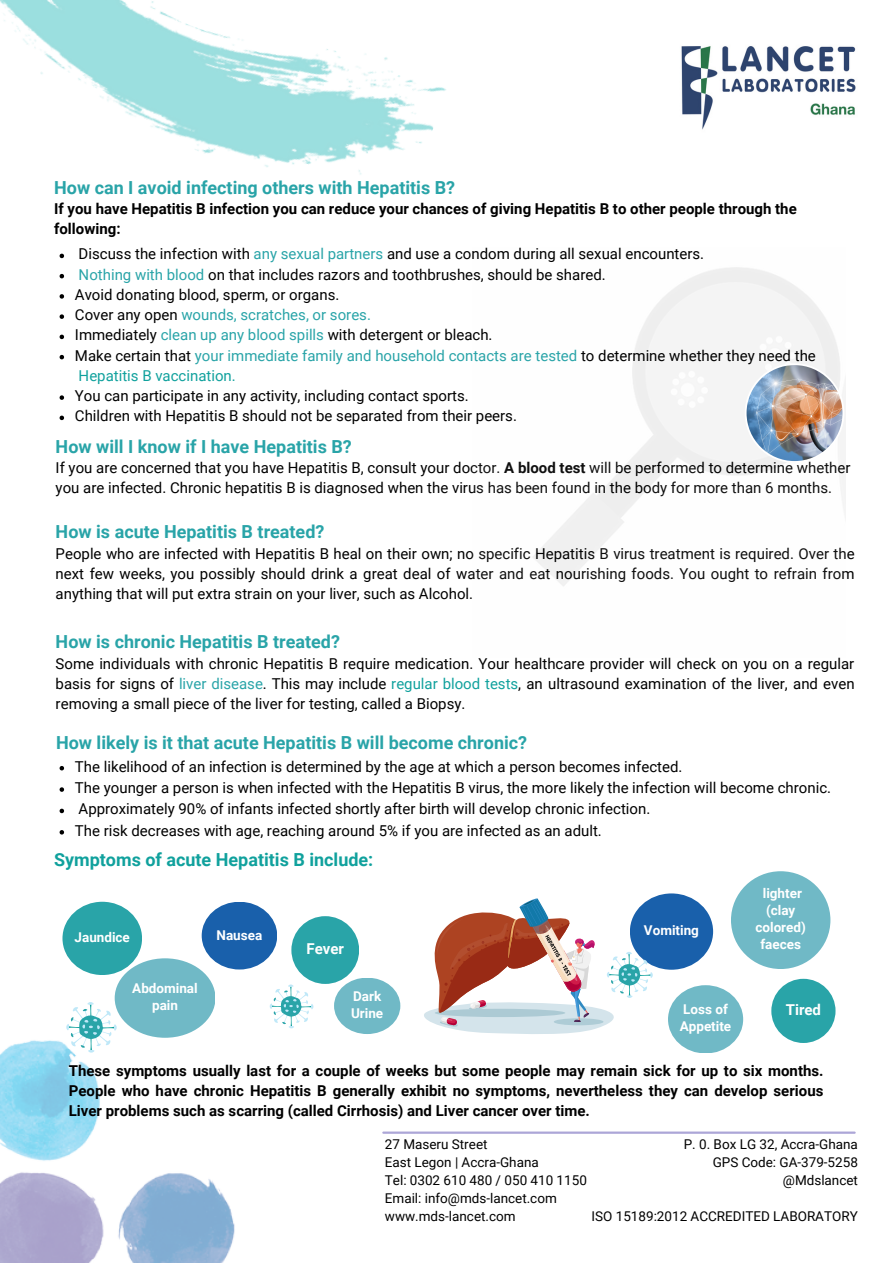
<style>
.page{position:relative;width:893px;height:1264px;background:#fff}
.page>*{position:absolute;margin:0;border:0;box-sizing:border-box;transform-origin:0 0}
.t1{font:700 18px "Roboto";color:#29a4a8}
.t2{font:700 18px "Roboto";color:#10a19d}
.t3{font:15px/20.2px "Roboto";color:#000;text-align:justify}
.t4{font:700 15px/20.2px "Roboto";color:#000}
.t5{font:15px/20.2px "Roboto";color:#29a4a8}
.t6{font:700 15px "Roboto";color:#fff}
.t7{font:13.5px "Roboto";color:#000}
.t8{font:700 13.5px/16.8px "Roboto";color:#fff;text-align:center}
.s1{color:#29a4a8}
.s2{color:#000}
.s3{color:#10a19d}
.s4{font-weight:700}
</style>
<div class="page">
<hr style="left:383px;top:1131px;width:471px;height:2px;background:#aca6d7">
<img style="left:0;top:1037px;width:235px;height:225px">
<img style="left:0;top:0;width:446px;height:175px">
<svg style="left:66px;top:1002px;width:51px;height:50px"></svg>
<div style="left:291px;top:916px;width:68px;height:67px;background:#29a4a8;border-radius:50%"></div>
<div style="left:771px;top:978px;width:64px;height:64px;background:#29a4a8;border-radius:50%"></div>
<div style="left:668px;top:985px;width:75px;height:68px;background:#70b9c6;border-radius:50%"></div>
<div style="left:115px;top:958px;width:100px;height:79px;background:#70b9c6;border-radius:50%"></div>
<div style="left:202px;top:901px;width:75px;height:68px;background:#1960ab;border-radius:50%"></div>
<div style="left:629px;top:893px;width:84px;height:76px;background:#1960ab;border-radius:50%"></div>
<div style="left:334px;top:977px;width:66px;height:57px;background:#70b9c6;border-radius:50%"></div>
<div style="left:731px;top:871px;width:99px;height:97px;background:#70b9c6;border-radius:50%"></div>
<div style="left:62px;top:901px;width:80px;height:73px;background:#29a4a8;border-radius:50%"></div>
<svg style="left:269px;top:984px;width:44px;height:44px"></svg>
<svg style="left:424px;top:898px;width:228px;height:136px"></svg>
<svg style="left:60px;top:254px;width:4px;height:4px"></svg>
<svg style="left:60px;top:274px;width:4px;height:4px"></svg>
<svg style="left:60px;top:294px;width:4px;height:5px"></svg>
<svg style="left:60px;top:314px;width:4px;height:5px"></svg>
<svg style="left:60px;top:334px;width:4px;height:5px"></svg>
<svg style="left:60px;top:355px;width:4px;height:4px"></svg>
<svg style="left:60px;top:395px;width:4px;height:5px"></svg>
<svg style="left:60px;top:415px;width:4px;height:5px"></svg>
<svg style="left:60px;top:766px;width:4px;height:4px"></svg>
<svg style="left:60px;top:787px;width:4px;height:4px"></svg>
<svg style="left:60px;top:808px;width:4px;height:5px"></svg>
<svg style="left:60px;top:830px;width:4px;height:4px"></svg>
<img style="left:744px;top:363px;width:100px;height:100px">
<img style="left:681px;top:46px;width:175px;height:84px">
<p class="t1" style="left:54px;top:177px;width:402px">How can I avoid infecting others with Hepatitis B?</p>
<p class="t4" style="left:54px;top:199px;width:744px">If you have Hepatitis B infection you can reduce your chances of giving Hepatitis B to other people through the following:</p>
<p class="t3" style="left:79px;top:244px;width:627px">Discuss the infection with <span class="s1">any sexual partners</span> and use a condom during all sexual encounters.</p>
<p class="t3" style="left:79px;top:264px;width:528px"><span class="s1">Nothing with blood</span> on that includes razors and toothbrushes, should be shared.</p>
<p class="t3" style="left:75px;top:284px;width:266px">Avoid donating blood, sperm, or organs.</p>
<p class="t5" style="left:75px;top:305px;width:297px"><span class="s2">Cover any open</span> wounds, scratches, or sores.</p>
<p class="t3" style="left:75px;top:325px;width:419px">Immediately <span class="s1">clean up any blood spills</span> with detergent or bleach.</p>
<p class="t5" style="left:75px;top:345px;width:742px"><span class="s2">Make certain that</span> your immediate family and household contacts are tested <span class="s2">to determine whether they need the<br></span><span class="s3">Hepatitis B vaccination.</span></p>
<p class="t3" style="left:75px;top:386px;width:395px">You can participate in any activity, including contact sports.</p>
<p class="t3" style="left:75px;top:406px;width:443px">Children with Hepatitis B should not be separated from their peers.</p>
<p class="t1" style="left:56px;top:436px;width:297px">How will I know if I have Hepatitis B?</p>
<p class="t3" style="left:56px;top:458px;width:796px">If you are concerned that you have Hepatitis B, consult your doctor. <span class="s4">A blood test</span> will be performed to determine whether you are infected. Chronic hepatitis B is diagnosed when the virus has been found in the body for more than 6 months.</p>
<p class="t1" style="left:56px;top:521px;width:270px">How is acute Hepatitis B treated?</p>
<p class="t3" style="left:56px;top:543px;width:800px">People who are infected with Hepatitis B heal on their own; no specific Hepatitis B virus treatment is required. Over the next few weeks, you possibly should drink a great deal of water and eat nourishing foods. You ought to refrain from anything that will put extra strain on your liver, such as Alcohol.</p>
<p class="t1" style="left:56px;top:631px;width:286px">How is chronic Hepatitis B treated?</p>
<p class="t3" style="left:56px;top:653px;width:800px">Some individuals with chronic Hepatitis B require medication. Your healthcare provider will check on you on a regular basis for signs of <span class="s1">liver disease</span>. This may include <span class="s3">regular blood tests</span>, an ultrasound examination of the liver, and even removing a small piece of the liver for testing, called a Biopsy.</p>
<p class="t1" style="left:56px;top:732px;width:472px">How likely is it that acute Hepatitis B will become chronic?</p>
<p class="t3" style="left:75px;top:756px;width:609px">The likelihood of an infection is determined by the age at which a person becomes infected.</p>
<p class="t3" style="left:75px;top:777px;width:757px">The younger a person is when infected with the Hepatitis B virus, the more likely the infection will become chronic.</p>
<p class="t3" style="left:79px;top:799px;width:573px">Approximately 90% of infants infected shortly after birth will develop chronic infection.</p>
<p class="t3" style="left:75px;top:820px;width:528px">The risk decreases with age, reaching around 5% if you are infected as an adult.</p>
<p class="t2" style="left:54px;top:849px;width:321px">Symptoms of acute Hepatitis B include:</p>
<p class="t8" style="left:75px;top:929px;width:57px">Jaundice</p>
<p class="t8" style="left:216px;top:927px;width:47px">Nausea</p>
<p class="t8" style="left:644px;top:922px;width:57px">Vomiting</p>
<p class="t6" style="left:306px;top:940px;width:39px">Fever</p>
<p class="t8" style="left:755px;top:885px;width:52px">lighter (clay colored) faeces</p>
<p class="t8" style="left:132px;top:980px;width:67px">Abdominal pain</p>
<p class="t8" style="left:351px;top:988px;width:34px;text-align:left">Dark<br>Urine</p>
<p class="t8" style="left:683px;top:1001px;width:46px">Loss of</p>
<p class="t6" style="left:785px;top:1000px;width:37px">Tired</p>
<p class="t8" style="left:679px;top:1018px;width:53px">Appetite</p>
<p class="t4" style="left:69px;top:1060px;width:756px;text-align:justify">These symptoms usually last for a couple of weeks but some people may remain sick for up to six months.<br>People who have chronic Hepatitis B generally exhibit no symptoms, nevertheless they can develop serious Liver problems such as scarring (called Cirrhosis) and Liver cancer over time.</p>
<p class="t7" style="left:683px;top:1136px;width:175px">P. 0. Box LG 32, Accra-Ghana</p>
<p class="t7" style="left:712px;top:1154px;width:147px">GPS Code: GA-379-5258</p>
<p class="t7" style="left:782px;top:1172px;width:77px">@Mdslancet</p>
<p class="t7" style="left:591px;top:1208px;width:268px">ISO 15189:2012 ACCREDITED LABORATORY</p>
<p class="t7" style="left:385px;top:1136px;width:104px">27 Maseru Street</p>
<p class="t7" style="left:385px;top:1154px;width:155px">East Legon | Accra-Ghana</p>
<p class="t7" style="left:385px;top:1172px;width:203px">Tel: 0302 610 480 / 050 410 1150</p>
<p class="t7" style="left:385px;top:1190px;width:173px">Email: info@mds-lancet.com</p>
<p class="t7" style="left:385px;top:1208px;width:132px">www.mds-lancet.com</p>
</div>
